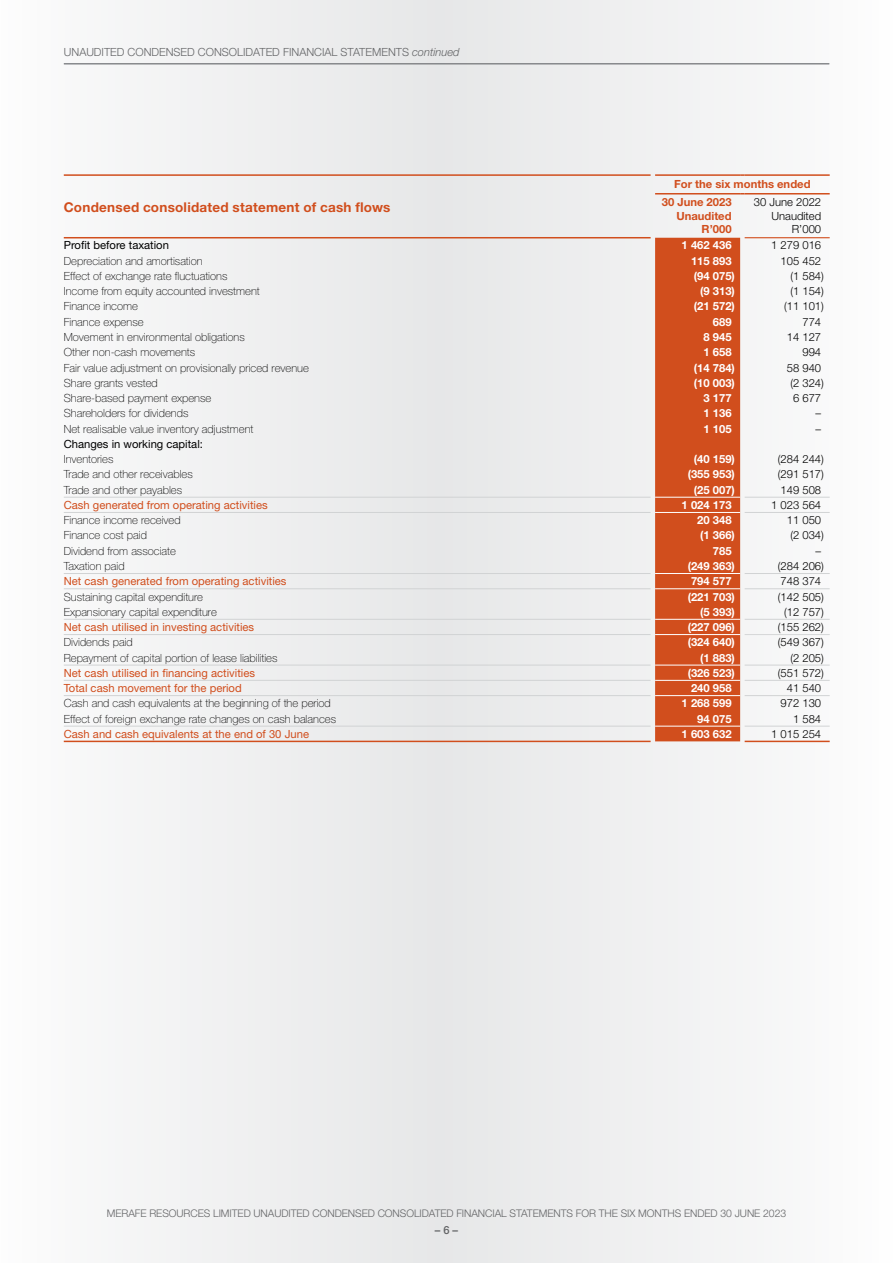
<style>
.page{position:relative;width:893px;height:1263px;background:#f0f1f1}
.page>*{position:absolute;margin:0;border:0;box-sizing:border-box;transform-origin:0 0}
.t1{font:700 13.5px "Helvetica Neue LT Std";letter-spacing:.02em;color:#d14e1d}
.t2{font:100 11.25px "Helvetica Neue LT Std";color:#000}
.t3{font:11.25px "Helvetica Neue LT Std";color:#d14e1d}
.t4{font:300 11.25px/13.5px "Helvetica Neue LT Std";color:#000;text-align:right}
.t5{font:700 11.25px "Helvetica Neue LT Std";color:#fff}
.t6{font:300 11.25px "Helvetica Neue LT Std";color:#636466}
.t7{font:700 11.25px/17.9px "Helvetica Neue LT Std";color:#d14e1d}
.t8{font:11.25px "Helvetica Neue LT Std";color:#000}
.t9{font:500 11.25px "Helvetica Neue LT Std";color:#636466}
.t10{font:300 10.5px "Helvetica Neue LT Std";letter-spacing:-.005em;color:#636466}
.s1{font-style:italic}
</style>
<div class="page">
<hr style="left:64px;top:63px;width:765px;height:1px;background:#808285">
<svg style="left:655px;top:238px;width:85px;height:503px;background:#d14f1f"></svg>
<hr style="left:745px;top:237px;width:85px;height:1px;background:#d14e1d">
<hr style="left:64px;top:741px;width:587px;height:1px;background:#d14e1d">
<hr style="left:745px;top:741px;width:85px;height:1px;background:#d14e1d">
<hr style="left:745px;top:726px;width:85px;height:1px;background:#d1d3d4">
<hr style="left:64px;top:726px;width:587px;height:1px;background:#d1d3d4">
<hr style="left:745px;top:695px;width:85px;height:1px;background:#d1d3d4">
<hr style="left:745px;top:680px;width:85px;height:1px;background:#d1d3d4">
<hr style="left:745px;top:665px;width:85px;height:1px;background:#d1d3d4">
<hr style="left:64px;top:695px;width:587px;height:1px;background:#d1d3d4">
<hr style="left:64px;top:680px;width:587px;height:1px;background:#d1d3d4">
<hr style="left:64px;top:665px;width:587px;height:1px;background:#d1d3d4">
<hr style="left:745px;top:512px;width:85px;height:1px;background:#d1d3d4">
<hr style="left:745px;top:497px;width:85px;height:1px;background:#d1d3d4">
<hr style="left:64px;top:588px;width:587px;height:1px;background:#d1d3d4">
<hr style="left:64px;top:573px;width:587px;height:1px;background:#d1d3d4">
<hr style="left:64px;top:512px;width:587px;height:1px;background:#d1d3d4">
<hr style="left:64px;top:497px;width:587px;height:1px;background:#d1d3d4">
<hr style="left:745px;top:573px;width:85px;height:1px;background:#d1d3d4">
<hr style="left:745px;top:588px;width:85px;height:1px;background:#d1d3d4">
<hr style="left:655px;top:726px;width:85px;height:1px;background:#fff">
<hr style="left:655px;top:695px;width:85px;height:1px;background:#fff">
<hr style="left:655px;top:680px;width:85px;height:1px;background:#fff">
<hr style="left:655px;top:665px;width:85px;height:1px;background:#fff">
<hr style="left:655px;top:588px;width:85px;height:1px;background:#fff">
<hr style="left:655px;top:573px;width:85px;height:1px;background:#fff">
<hr style="left:655px;top:512px;width:85px;height:1px;background:#fff">
<hr style="left:655px;top:497px;width:85px;height:1px;background:#fff">
<hr style="left:64px;top:174px;width:587px;height:2px;background:#d14e1d">
<hr style="left:64px;top:237px;width:587px;height:1px;background:#d14e1d">
<hr style="left:655px;top:174px;width:85px;height:2px;background:#d14e1d">
<hr style="left:745px;top:174px;width:85px;height:2px;background:#d14e1d">
<hr style="left:655px;top:193px;width:85px;height:1px;background:#d14e1d">
<hr style="left:745px;top:193px;width:85px;height:1px;background:#d14e1d">
<hr style="left:64px;top:619px;width:587px;height:1px;background:#d1d3d4">
<hr style="left:745px;top:619px;width:85px;height:1px;background:#d1d3d4">
<hr style="left:655px;top:619px;width:85px;height:1px;background:#fff">
<hr style="left:64px;top:634px;width:587px;height:1px;background:#d1d3d4">
<hr style="left:745px;top:634px;width:85px;height:1px;background:#d5d7d8">
<hr style="left:655px;top:634px;width:85px;height:1px;background:#fff">
<p class="t6" style="left:64px;top:45px;width:397px">UNAUDITED CONDENSED CONSOLIDATED FINANCIAL STATEMENTS <span class="s1">continued</span></p>
<p class="t1" style="left:64px;top:198px;width:328px">Condensed consolidated statement of cash flows</p>
<p class="t7" style="left:662px;top:175px;width:150px;text-indent:12px">For the six months ended<br>30 June 2023</p>
<p class="t7" style="left:676px;top:209px;width:57px;line-height:13.5px;text-align:right">Unaudited<br>R’000</p>
<p class="t4" style="left:754px;top:195px;width:69px">30 June 2022<br>Unaudited<br>R’000</p>
<p class="t8" style="left:64px;top:239px;width:107px">Profit before taxation</p>
<p class="t5" style="left:682px;top:238px;width:52px">1 462 436</p>
<p class="t4" style="left:771px;top:238px;width:52px">1 279 016</p>
<p class="t2" style="left:64px;top:254px;width:140px">Depreciation and amortisation</p>
<p class="t5" style="left:691px;top:254px;width:42px">115 893</p>
<p class="t4" style="left:780px;top:254px;width:42px">105 452</p>
<p class="t2" style="left:64px;top:269px;width:165px">Effect of exchange rate fluctuations</p>
<p class="t5" style="left:694px;top:269px;width:43px">(94 075)</p>
<p class="t4" style="left:790px;top:269px;width:35px">(1 584)</p>
<p class="t2" style="left:64px;top:285px;width:197px">Income from equity accounted investment</p>
<p class="t5" style="left:700px;top:284px;width:36px">(9 313)</p>
<p class="t4" style="left:790px;top:284px;width:35px">(1 154)</p>
<p class="t2" style="left:64px;top:300px;width:76px">Finance income</p>
<p class="t5" style="left:694px;top:299px;width:43px">(21 572)</p>
<p class="t4" style="left:784px;top:299px;width:41px">(11 101)</p>
<p class="t2" style="left:64px;top:315px;width:81px">Finance expense</p>
<p class="t5" style="left:713px;top:315px;width:20px">689</p>
<p class="t4" style="left:802px;top:315px;width:20px">774</p>
<p class="t2" style="left:64px;top:331px;width:183px">Movement in environmental obligations</p>
<p class="t5" style="left:703px;top:330px;width:30px">8 945</p>
<p class="t4" style="left:787px;top:330px;width:36px">14 127</p>
<p class="t2" style="left:64px;top:346px;width:133px">Other non-cash movements</p>
<p class="t5" style="left:703px;top:345px;width:30px">1 658</p>
<p class="t4" style="left:802px;top:345px;width:20px">994</p>
<p class="t2" style="left:64px;top:361px;width:247px">Fair value adjustment on provisionally priced revenue</p>
<p class="t5" style="left:694px;top:360px;width:43px">(14 784)</p>
<p class="t4" style="left:787px;top:360px;width:36px">58 940</p>
<p class="t2" style="left:64px;top:376px;width:95px">Share grants vested</p>
<p class="t5" style="left:694px;top:376px;width:43px">(10 003)</p>
<p class="t4" style="left:790px;top:376px;width:35px">(2 324)</p>
<p class="t2" style="left:64px;top:392px;width:149px">Share-based payment expense</p>
<p class="t5" style="left:703px;top:391px;width:30px">3 177</p>
<p class="t4" style="left:793px;top:391px;width:30px">6 677</p>
<p class="t2" style="left:64px;top:407px;width:126px">Shareholders for dividends</p>
<p class="t5" style="left:703px;top:406px;width:30px">1 136</p>
<p class="t4" style="left:816px;top:406px;width:7px">–</p>
<p class="t2" style="left:64px;top:422px;width:191px">Net realisable value inventory adjustment</p>
<p class="t5" style="left:703px;top:422px;width:30px">1 105</p>
<p class="t4" style="left:816px;top:422px;width:7px">–</p>
<p class="t8" style="left:64px;top:437px;width:141px">Changes in working capital:</p>
<p class="t2" style="left:64px;top:453px;width:51px">Inventories</p>
<p class="t5" style="left:694px;top:452px;width:43px">(40 159)</p>
<p class="t4" style="left:778px;top:452px;width:48px">(284 244)</p>
<p class="t2" style="left:64px;top:468px;width:131px">Trade and other receivables</p>
<p class="t5" style="left:688px;top:467px;width:49px">(355 953)</p>
<p class="t4" style="left:778px;top:467px;width:48px">(291 517)</p>
<p class="t2" style="left:64px;top:483px;width:120px">Trade and other payables</p>
<p class="t5" style="left:694px;top:483px;width:43px">(25 007)</p>
<p class="t4" style="left:780px;top:483px;width:42px">149 508</p>
<p class="t3" style="left:64px;top:498px;width:205px">Cash generated from operating activities</p>
<p class="t5" style="left:682px;top:498px;width:52px">1 024 173</p>
<p class="t4" style="left:771px;top:498px;width:52px">1 023 564</p>
<p class="t2" style="left:64px;top:514px;width:118px">Finance income received</p>
<p class="t5" style="left:697px;top:513px;width:36px">20 348</p>
<p class="t4" style="left:787px;top:513px;width:36px">11 050</p>
<p class="t2" style="left:64px;top:529px;width:85px">Finance cost paid</p>
<p class="t5" style="left:700px;top:528px;width:36px">(1 366)</p>
<p class="t4" style="left:790px;top:528px;width:35px">(2 034)</p>
<p class="t2" style="left:64px;top:544px;width:114px">Dividend from associate</p>
<p class="t5" style="left:713px;top:544px;width:20px">785</p>
<p class="t4" style="left:816px;top:544px;width:7px">–</p>
<p class="t2" style="left:64px;top:559px;width:62px">Taxation paid</p>
<p class="t5" style="left:688px;top:559px;width:49px">(249 363)</p>
<p class="t4" style="left:778px;top:559px;width:48px">(284 206)</p>
<p class="t3" style="left:64px;top:574px;width:224px">Net cash generated from operating activities</p>
<p class="t5" style="left:691px;top:574px;width:42px">794 577</p>
<p class="t4" style="left:780px;top:574px;width:42px">748 374</p>
<p class="t2" style="left:64px;top:590px;width:141px">Sustaining capital expenditure</p>
<p class="t5" style="left:688px;top:589px;width:49px">(221 703)</p>
<p class="t4" style="left:778px;top:589px;width:48px">(142 505)</p>
<p class="t2" style="left:64px;top:605px;width:155px">Expansionary capital expenditure</p>
<p class="t5" style="left:700px;top:605px;width:36px">(5 393)</p>
<p class="t4" style="left:784px;top:605px;width:41px">(12 757)</p>
<p class="t3" style="left:64px;top:620px;width:192px">Net cash utilised in investing activities</p>
<p class="t5" style="left:688px;top:620px;width:49px">(227 096)</p>
<p class="t4" style="left:778px;top:620px;width:48px">(155 262)</p>
<p class="t2" style="left:64px;top:636px;width:71px">Dividends paid</p>
<p class="t5" style="left:688px;top:635px;width:49px">(324 640)</p>
<p class="t4" style="left:778px;top:635px;width:48px">(549 367)</p>
<p class="t2" style="left:64px;top:651px;width:215px">Repayment of capital portion of lease liabilities</p>
<p class="t5" style="left:700px;top:651px;width:36px">(1 883)</p>
<p class="t4" style="left:790px;top:651px;width:35px">(2 205)</p>
<p class="t3" style="left:64px;top:666px;width:193px">Net cash utilised in financing activities</p>
<p class="t5" style="left:688px;top:666px;width:49px">(326 523)</p>
<p class="t4" style="left:778px;top:666px;width:48px">(551 572)</p>
<p class="t3" style="left:64px;top:681px;width:179px">Total cash movement for the period</p>
<p class="t5" style="left:691px;top:681px;width:42px">240 958</p>
<p class="t4" style="left:787px;top:681px;width:36px">41 540</p>
<p class="t2" style="left:64px;top:697px;width:269px">Cash and cash equivalents at the beginning of the period</p>
<p class="t5" style="left:682px;top:696px;width:52px">1 268 599</p>
<p class="t4" style="left:780px;top:696px;width:42px">972 130</p>
<p class="t2" style="left:64px;top:712px;width:274px">Effect of foreign exchange rate changes on cash balances</p>
<p class="t5" style="left:697px;top:712px;width:36px">94 075</p>
<p class="t4" style="left:793px;top:712px;width:30px">1 584</p>
<p class="t3" style="left:64px;top:727px;width:247px">Cash and cash equivalents at the end of 30 June</p>
<p class="t5" style="left:682px;top:727px;width:52px">1 603 632</p>
<p class="t4" style="left:771px;top:727px;width:52px">1 015 254</p>
<p class="t10" style="left:107px;top:1207px;width:681px">MERAFE RESOURCES LIMITED UNAUDITED CONDENSED CONSOLIDATED FINANCIAL STATEMENTS FOR THE SIX MONTHS ENDED 30 JUNE 2023</p>
<p class="t9" style="left:435px;top:1223px;width:25px">– 6 –</p>
</div>
